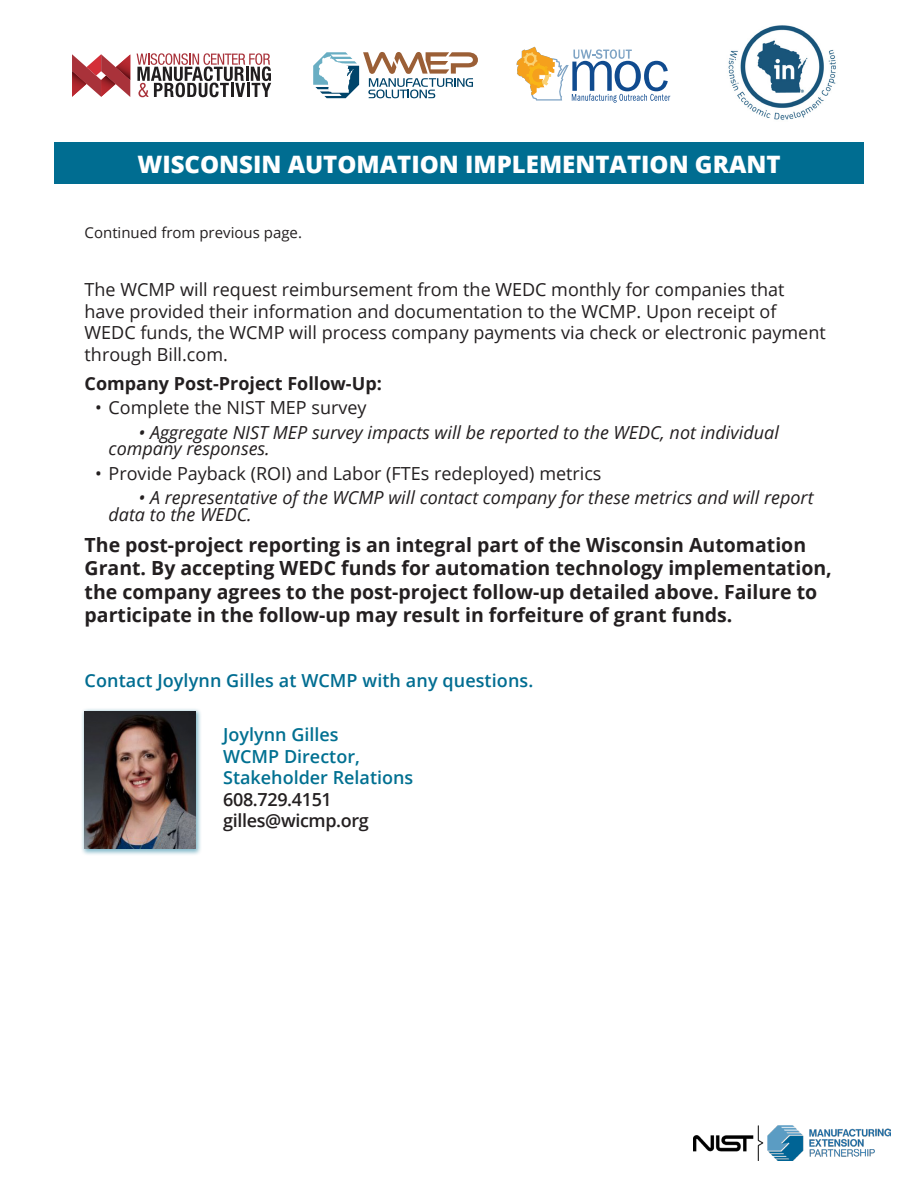
<style>
.page{position:relative;width:918px;height:1188px;background:#fff}
.page>*{position:absolute;margin:0;border:0;box-sizing:border-box;transform-origin:0 0}
.t1{font:800 24px "Open Sans";color:#fff}
.t2{font:700 19.5px/23.4px "Open Sans";color:#231f20}
.t3{font:18px/21.6px "Open Sans";color:#231f20}
.t4{font:italic 18px/16.8px "Open Sans";color:#231f20}
.t5{font:600 18px/21.6px "Open Sans";color:#007091}
.t6{font:600 18px "Open Sans";letter-spacing:.005em;color:#006d91}
.t7{font:700 18px "Open Sans";color:#231f20}
.t8{font:600 18px "Open Sans";letter-spacing:-.02em;color:#231f20}
.t9{font:15px "Open Sans";color:#231f20}
</style>
<div class="page">
<img style="left:728px;top:25px;width:108px;height:95px">
<svg style="left:313px;top:52px;width:165px;height:46px"></svg>
<div style="left:54px;top:143px;width:810px;height:41px;background:#006d91"></div>
<svg style="left:517px;top:47px;width:153px;height:56px"></svg>
<svg style="left:137px;top:53px;width:134px;height:44px"></svg>
<svg style="left:72px;top:54px;width:58px;height:43px"></svg>
<img style="left:72px;top:71px;width:15px;height:26px">
<div style="left:81px;top:707px;width:122px;height:149px;background:#007091;opacity:.5"></div>
<img style="left:85px;top:711px;width:110px;height:137px">
<img style="left:694px;top:1125px;width:196px;height:36px">
<p class="t1" style="left:137px;top:146px;width:645px">WISCONSIN AUTOMATION IMPLEMENTATION GRANT</p>
<p class="t9" style="left:85px;top:222px;width:219px">Continued from previous page.</p>
<p class="t3" style="left:85px;top:278px;width:743px">The WCMP will request reimbursement from the WEDC monthly for companies that have provided their information and documentation to the WCMP. Upon receipt of WEDC funds, the WCMP will process company payments via check or electronic payment through Bill.com.</p>
<p class="t7" style="left:85px;top:371px;width:299px">Company Post-Project Follow-Up:</p>
<p class="t3" style="left:95px;top:397px;width:273px">• Complete the NIST MEP survey</p>
<p class="t4" style="left:109px;top:423px;width:672px;text-indent:30px">• Aggregate NIST MEP survey impacts will be reported to the WEDC, not individual company responses.</p>
<p class="t3" style="left:95px;top:462px;width:508px">• Provide Payback (ROI) and Labor (FTEs redeployed) metrics</p>
<p class="t4" style="left:109px;top:489px;width:706px;text-indent:30px">• A representative of the WCMP will contact company for these metrics and will report data to the WEDC.</p>
<p class="t2" style="left:85px;top:533px;width:749px">The post-project reporting is an integral part of the Wisconsin Automation Grant. By accepting WEDC funds for automation technology implementation, the company agrees to the post-project follow-up detailed above. Failure to participate in the follow-up may result in forfeiture of grant funds.</p>
<p class="t6" style="left:85px;top:668px;width:450px">Contact Joylynn Gilles at WCMP with any questions.</p>
<p class="t5" style="left:223px;top:723px;width:117px">Joylynn Gilles</p>
<p class="t5" style="left:223px;top:745px;width:192px">WCMP Director,<br>Stakeholder Relations</p>
<p class="t8" style="left:223px;top:787px;width:110px">608.729.4151</p>
<p class="t8" style="left:223px;top:808px;width:147px">gilles@wicmp.org</p>
</div>
